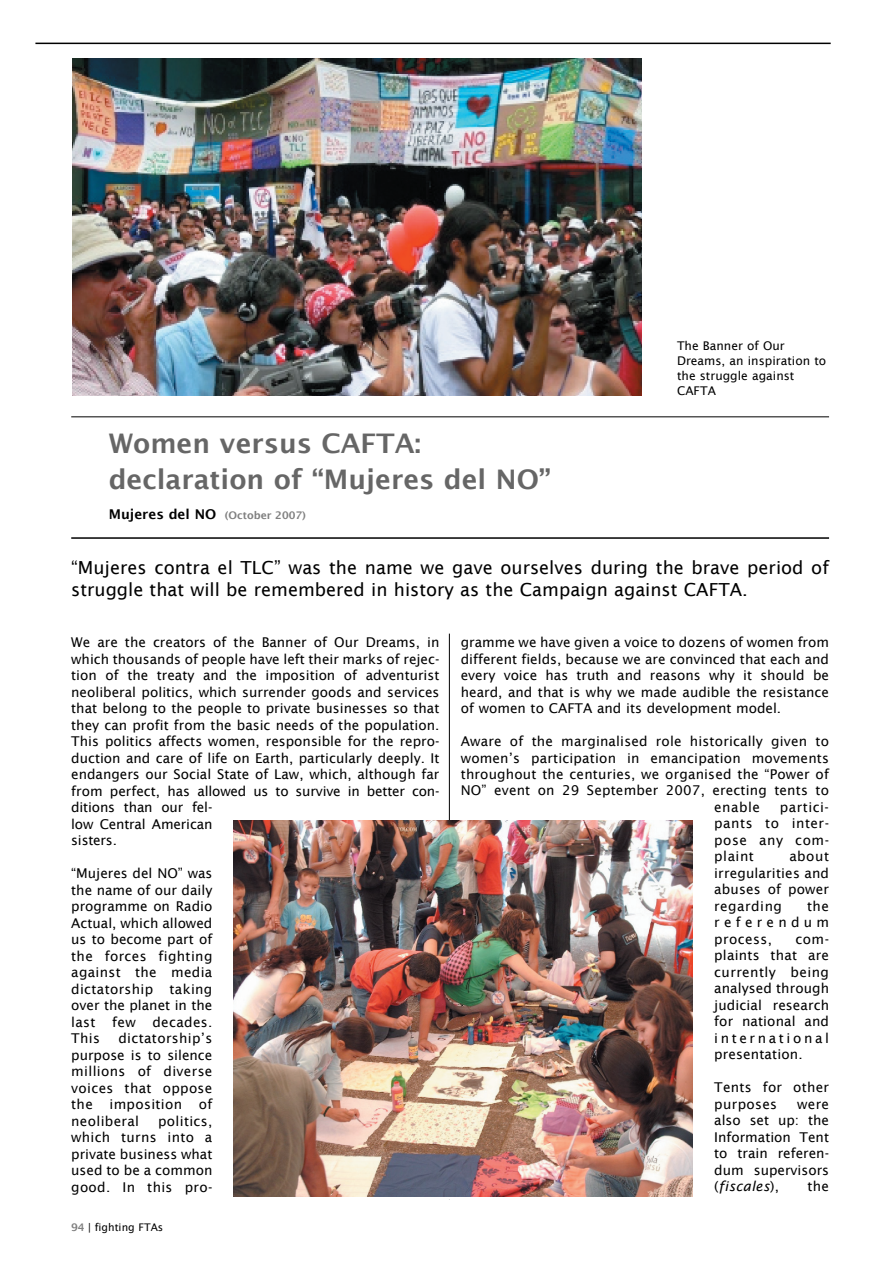
<style>
.page{position:relative;width:893px;height:1263px;background:#fff}
.page>*{position:absolute;margin:0;border:0;box-sizing:border-box;transform-origin:0 0}
.t1{font:600 27px/36px "Lucida Sans";color:#666}
.t2{font:18px/22.5px "Lucida Sans";color:#000}
.t3{font:13.5px/16.5px "Lucida Sans";color:#000;text-align:justify}
.t4{font:13.5px/16.5px "Lucida Sans";letter-spacing:.02em;color:#000}
.t5{font:12px/15px "Lucida Sans";color:#000}
.t6{font:600 10.5px "Lucida Sans";color:#808080}
.t7{font:10.5px "Lucida Sans";color:#000}
.s1{font-size:13.5px;color:#000}
.s2{font-weight:600;color:#808080}
.s3{font-style:italic}
</style>
<div class="page">
<hr style="left:449px;top:634px;width:1px;height:565px;background:#000">
<hr style="left:71px;top:416px;width:758px;height:1px;background:#000">
<hr style="left:71px;top:537px;width:758px;height:2px;background:#000">
<img style="left:73px;top:58px;width:568px;height:338px">
<hr style="left:35px;top:43px;width:796px;height:1px;background:#000">
<img style="left:234px;top:820px;width:459px;height:377px">
<p class="t5" style="left:677px;top:338px;width:151px">The Banner of Our<br>Dreams, an inspiration to the struggle against<br>CAFTA</p>
<h1 class="t1" style="left:109px;top:425px;width:444px">Women versus CAFTA: declaration of “Mujeres del NO”</h1>
<p class="t6" style="left:109px;top:509px;width:199px"><span class="s1">Mujeres del NO</span> (October 2007)</p>
<h2 class="t2" style="left:71px;top:556px;width:759px">“Mujeres contra el TLC” was the name we gave ourselves during the brave period of struggle that will be remembered in history as the Campaign against CAFTA.</h2>
<p class="t3" style="left:71px;top:634px;width:370px;text-align:left">We are the creators of the Banner of Our Dreams, in which thousands of people have left their marks of rejec&shy;tion of the treaty and the imposition of adventurist neoliberal politics, which surrender goods and services that belong to the people to private businesses so that they can profit from the basic needs of the population.<br>This politics affects women, responsible for the repro&shy;duction and care of life on Earth, particularly deeply. It endangers our Social State of Law, which, although far from perfect, has allowed us to survive in better con&shy;ditions than our fel-<br>low Central American<br>sisters.</p>
<p class="t3" style="left:71px;top:865px;width:143px">“Mujeres del NO” was the name of our daily programme on Radio Actual, which allowed us to become part of the forces fighting against the media dictatorship taking over the planet in the last few decades.<br>This</p>
<p class="t3" style="left:71px;top:1030px;width:143px;text-indent:47px">dictatorship’s purpose is to silence millions of diverse voices that oppose the imposition of neoliberal</p>
<p class="t3" style="left:71px;top:1112px;width:143px;text-indent:87px">politics, which turns into a private business what used to be a common good. In this pro-</p>
<p class="t7" style="left:71px;top:1221px;width:94px"><span class="s2">94</span> | fighting FTAs</p>
<p class="t3" style="left:461px;top:634px;width:370px">gramme we have given a voice to dozens of women from different fields, because we are convinced that each and every voice has truth and reasons why it should be heard, and that is why we made audible the resistance of women to CAFTA and its development model.</p>
<p class="t3" style="left:461px;top:733px;width:370px">Aware of the marginalised role historically given to</p>
<p class="t3" style="left:461px;top:749px;width:370px">women’s participation in emancipation movements</p>
<p class="t3" style="left:461px;top:766px;width:370px">throughout the centuries, we organised the “Power of</p>
<p class="t3" style="left:461px;top:782px;width:370px">NO” event on 29 September 2007, erecting tents to</p>
<p class="t3" style="left:714px;top:799px;width:47px">enable</p>
<p class="t3" style="left:714px;top:799px;width:116px;text-indent:66px">partici&shy;pants to inter&shy;pose any com&shy;plaint</p>
<p class="t3" style="left:714px;top:848px;width:116px;text-indent:75px">about irregularities and abuses of power regarding</p>
<p class="t3" style="left:714px;top:898px;width:116px;text-indent:93px">the referendum process,</p>
<p class="t3" style="left:714px;top:931px;width:116px;text-indent:81px">com&shy;plaints that are currently being analysed through judicial research for national and international presentation.</p>
<p class="t4" style="left:714px;top:1079px;width:116px">Tents for other purposes</p>
<p class="t3" style="left:714px;top:1096px;width:116px;text-indent:83px">were also set up: the Information Tent to train referen&shy;dum supervisors (<span class="s3">fiscales</span>),</p>
<p class="t3" style="left:807px;top:1178px;width:23px">the</p>
</div>
